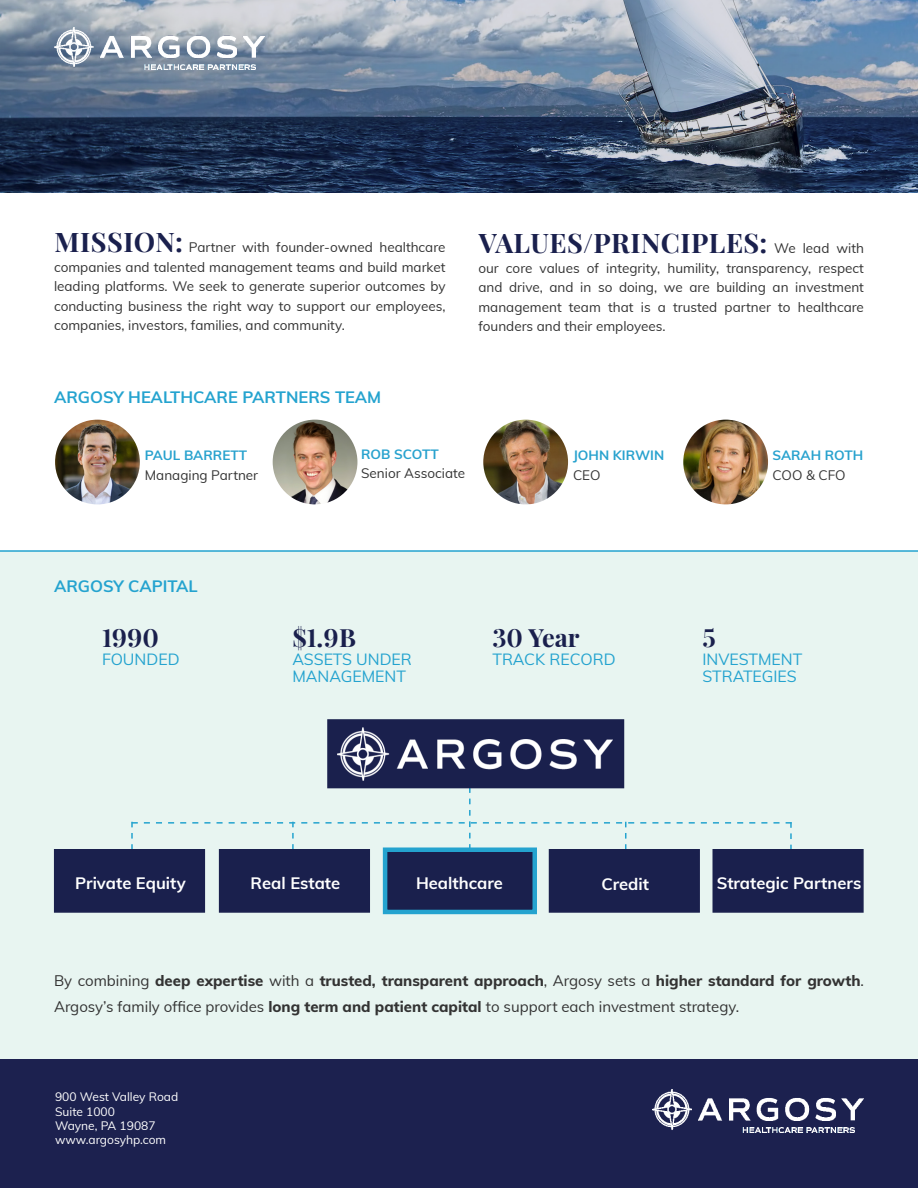
<style>
.page{position:relative;width:918px;height:1188px;background:#fff}
.page>*{position:absolute;margin:0;border:0;box-sizing:border-box;transform-origin:0 0}
.t1{font:700 27px "Playfair Display";letter-spacing:.02em;color:#1a204d}
.t2{font:700 25.2px "Playfair Display";color:#1a204d}
.t3{font:700 16.5px "Muli";color:#fff}
.t4{font:700 16.5px "Muli";color:#24a3cf}
.t5{font:15.9px/17.2px "Muli";color:#24a3cf}
.t6{font:15px/25.5px "Muli";color:#333}
.t7{font:13.5px/19.5px "Muli";color:#333;text-align:justify}
.t8{font:700 13.5px "Muli";color:#28a2ce}
.t9{font:12px/14.4px "Muli";color:#fff}
.s1{font-family:"Playfair Display";font-weight:700;font-size:27px;color:#1a204d}
.s2{font-family:"Muli";font-weight:400;font-size:13.5px;color:#333}
.s3{font-weight:800}
</style>
<div class="page">
<svg style="left:0;top:0;width:918px;height:192px;background:#5c6e87"></svg>
<div style="left:0;top:550px;width:918px;height:509px;background:#e8f5f1"></div>
<div style="left:0;top:1059px;width:918px;height:129px;background:#1c214f"></div>
<img style="left:683px;top:420px;width:85px;height:84px;border-radius:42px">
<img style="left:483px;top:420px;width:85px;height:84px;border-radius:42px">
<img style="left:55px;top:420px;width:85px;height:84px;border-radius:42px">
<img style="left:54px;top:27px;width:211px;height:43px">
<img style="left:653px;top:1090px;width:210px;height:43px">
<div style="left:131px;top:787px;width:661px;height:63px;background:#e8f5f1"></div>
<div style="left:327px;top:719px;width:297px;height:69px;background:#1a204d;border:2px solid #1a204d"></div>
<img style="left:338px;top:728px;width:275px;height:52px">
<div style="left:54px;top:849px;width:151px;height:64px;background:#1a204d;border:2px solid #1a204d"></div>
<div style="left:549px;top:849px;width:151px;height:64px;background:#1a204d;border:2px solid #1a204d"></div>
<div style="left:219px;top:849px;width:151px;height:64px;background:#1a204d;border:2px solid #1a204d"></div>
<div style="left:712px;top:849px;width:152px;height:64px;background:#1a204d;border:2px solid #1a204d"></div>
<div style="left:383px;top:848px;width:154px;height:66px;background:#1a204d;border:4px solid #24a3cf"></div>
<img style="left:273px;top:420px;width:84px;height:84px;border-radius:42px">
<p class="t7" style="left:54px;top:237px;width:393px"><span class="s1">MISSION:</span> Partner with founder-owned healthcare companies and talented management teams and build market leading platforms. We seek to generate superior outcomes by conducting business the right way to support our employees, companies, investors, families, and community.</p>
<p class="t1" style="left:479px;top:222px;width:387px">VALUES/PRINCIPLES: <span class="s2">We lead with</span></p>
<p class="t7" style="left:478px;top:258px;width:387px">our core values of integrity, humility, transparency, respect and drive, and in so doing, we are building an investment management team that is a trusted partner to healthcare founders and their employees.</p>
<p class="t4" style="left:54px;top:385px;width:329px">ARGOSY HEALTHCARE PARTNERS TEAM</p>
<p class="t8" style="left:145px;top:446px;width:104px">PAUL BARRETT</p>
<p class="t7" style="left:145px;top:465px;width:115px">Managing Partner</p>
<p class="t8" style="left:361px;top:444px;width:79px">ROB SCOTT</p>
<p class="t7" style="left:361px;top:463px;width:106px">Senior Associate</p>
<p class="t8" style="left:573px;top:446px;width:93px">JOHN KIRWIN</p>
<p class="t7" style="left:573px;top:465px;width:29px">CEO</p>
<p class="t8" style="left:773px;top:446px;width:92px">SARAH ROTH</p>
<p class="t7" style="left:773px;top:465px;width:75px">COO &amp; CFO</p>
<p class="t4" style="left:54px;top:574px;width:145px">ARGOSY CAPITAL</p>
<p class="t2" style="left:102px;top:618px;width:58px">1990</p>
<p class="t5" style="left:102px;top:650px;width:79px">FOUNDED</p>
<p class="t2" style="left:292px;top:618px;width:65px">$1.9B</p>
<p class="t5" style="left:292px;top:650px;width:121px">ASSETS UNDER<br>MANAGEMENT</p>
<p class="t2" style="left:492px;top:618px;width:89px">30 Year</p>
<p class="t5" style="left:492px;top:650px;width:125px">TRACK RECORD</p>
<p class="t2" style="left:702px;top:618px;width:15px">5</p>
<p class="t5" style="left:702px;top:650px;width:101px">INVESTMENT<br>STRATEGIES</p>
<p class="t3" style="left:75px;top:871px;width:112px">Private Equity</p>
<p class="t3" style="left:251px;top:871px;width:91px">Real Estate</p>
<p class="t3" style="left:416px;top:871px;width:88px">Healthcare</p>
<p class="t3" style="left:602px;top:872px;width:49px">Credit</p>
<p class="t3" style="left:717px;top:871px;width:146px">Strategic Partners</p>
<p class="t6" style="left:54px;top:967px;width:812px">By combining <span class="s3">deep expertise</span> with a <span class="s3">trusted, transparent approach</span>, Argosy sets a <span class="s3">higher standard for growth</span>.<br>Argosy’s family office provides <span class="s3">long term and patient capital</span> to support each investment strategy.</p>
<p class="t9" style="left:55px;top:1089px;width:125px">900 West Valley Road</p>
<p class="t9" style="left:55px;top:1103px;width:102px">Suite 1000<br>Wayne, PA 19087</p>
<p class="t9" style="left:55px;top:1132px;width:113px">www.argosyhp.com</p>
</div>
